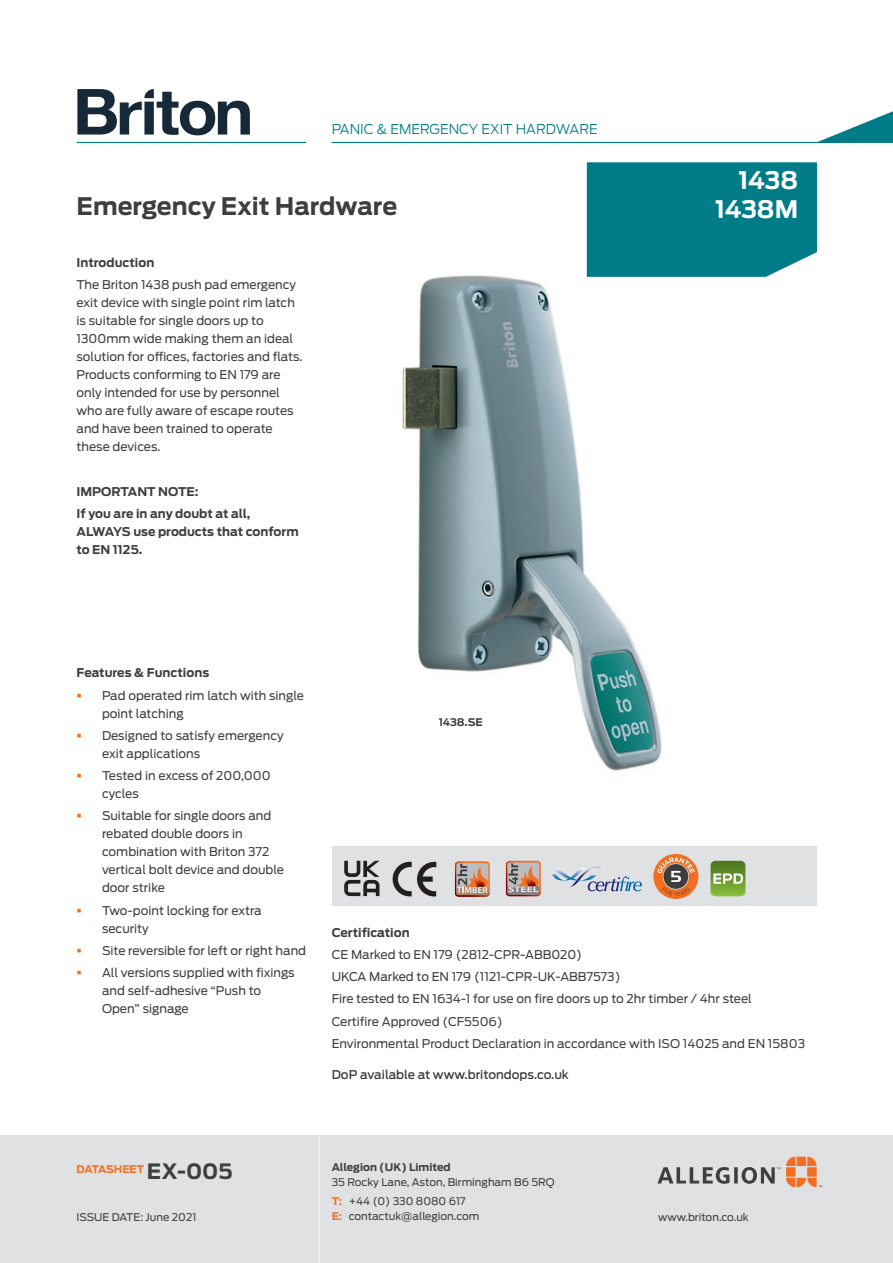
<style>
.page{position:relative;width:893px;height:1263px;background:#fff}
.page>*{position:absolute;margin:0;border:0;box-sizing:border-box;transform-origin:0 0}
.t1{font:700 24px "Antenna";color:#3e3e3f}
.Products{font:700 24px "Antenna";letter-spacing:-.01em;color:#fff}
.t2{font:300 13.5px "Antenna";color:#007c89}
.AllegionBody{font:12px/18px "Antenna";color:#3e3e3f}
.AllegionBody-2{font:700 12px/18px "Antenna";color:#3e3e3f}
.AllegionBody-3{font:500 12px "Antenna";color:#3e3e3f}
.Bulleted_body{font:700 12px "Antenna";color:#3e3e3f}
.t3{font:10.5px/19.2px "Antenna";color:#3e3e3f}
.Captions{font:700 10.5px "Antenna";color:#3e3e3f}
.t4{font:700 10.5px "Antenna";letter-spacing:-.01em;color:#f36e21}
.s1{font-size:21px;color:#3e3e3f}
.s2{font-weight:700;color:#f36e21}
</style>
<div class="page">
<div style="left:0;top:1135px;width:893px;height:128px;background:#e0e1e3"></div>
<svg style="left:786px;top:1157px;width:36px;height:30px"></svg>
<svg style="left:657px;top:1167px;width:123px;height:17px"></svg>
<hr style="left:319px;top:1135px;width:1px;height:128px;background:#fff">
<hr style="left:332px;top:142px;width:561px;height:1px;background:#007c89">
<svg style="left:816px;top:111px;width:77px;height:31px"></svg>
<hr style="left:77px;top:142px;width:229px;height:1px;background:#007c89">
<svg style="left:77px;top:89px;width:173px;height:46px"></svg>
<div style="left:587px;top:162px;width:230px;height:48px;background:#007c89"></div>
<div style="left:332px;top:846px;width:484px;height:60px;background:#e0e1e3"></div>
<div style="left:347px;top:210px;width:486px;height:638px;background:#fff"></div>
<img style="left:402px;top:230px;width:349px;height:541px">
<svg style="left:393px;top:862px;width:43px;height:34px"></svg>
<svg style="left:455px;top:861px;width:35px;height:36px"></svg>
<svg style="left:552px;top:866px;width:90px;height:25px"></svg>
<svg style="left:506px;top:861px;width:35px;height:35px"></svg>
<svg style="left:711px;top:861px;width:34px;height:35px"></svg>
<svg style="left:653px;top:854px;width:45px;height:45px"></svg>
<svg style="left:344px;top:861px;width:36px;height:35px"></svg>
<p class="t2" style="left:332px;top:121px;width:267px">PANIC &amp; EMERGENCY EXIT HARDWARE</p>
<p class="t1" style="left:77px;top:192px;width:322px">Emergency Exit Hardware</p>
<p class="AllegionBody-2" style="left:77px;top:254px;width:79px">Introduction</p>
<p class="AllegionBody" style="left:77px;top:276px;width:227px">The Briton 1438 push pad emergency exit device with single point rim latch is suitable for single doors up to 1300mm wide making them an ideal solution for offices, factories and flats.<br>Products conforming to EN 179 are only intended for use by personnel who are fully aware of escape routes and have been trained to operate these devices.</p>
<p class="AllegionBody-2" style="left:77px;top:482px;width:124px">IMPORTANT NOTE:</p>
<p class="AllegionBody-2" style="left:77px;top:505px;width:224px">If you are in any doubt at all,<br>ALWAYS use products that conform to EN 1125.</p>
<p class="Products" style="left:738px;top:166px;width:61px">1438</p>
<p class="Products" style="left:715px;top:194px;width:85px">1438M</p>
<p class="Bulleted_body" style="left:77px;top:666px;width:134px">Features &amp; Functions</p>
<p class="AllegionBody" style="left:102px;top:686px;width:203px">Pad operated rim latch with single point latching</p>
<p class="AllegionBody" style="left:102px;top:726px;width:183px">Designed to satisfy emergency exit applications</p>
<p class="AllegionBody" style="left:102px;top:767px;width:170px">Tested in excess of 200,000 cycles</p>
<p class="AllegionBody" style="left:102px;top:807px;width:183px">Suitable for single doors and rebated double doors in combination with Briton 372 vertical bolt device and double door strike</p>
<p class="AllegionBody" style="left:102px;top:901px;width:161px">Two-point locking for extra security</p>
<p class="AllegionBody" style="left:102px;top:941px;width:206px">Site reversible for left or right hand</p>
<p class="AllegionBody" style="left:102px;top:964px;width:194px">All versions supplied with fixings and self-adhesive “Push to<br>Open” signage</p>
<p class="Captions" style="left:439px;top:715px;width:46px">1438.SE</p>
<p class="AllegionBody-2" style="left:332px;top:923px;width:80px">Certification</p>
<p class="AllegionBody" style="left:332px;top:945px;width:252px">CE Marked to EN 179 (2812-CPR-ABB020)</p>
<p class="AllegionBody" style="left:332px;top:968px;width:290px">UKCA Marked to EN 179 (1121-CPR-UK-ABB7573)</p>
<p class="AllegionBody" style="left:332px;top:990px;width:422px">Fire tested to EN 1634-1 for use on fire doors up to 2hr timber / 4hr steel</p>
<p class="AllegionBody" style="left:332px;top:1012px;width:173px">Certifire Approved (CF5506)</p>
<p class="AllegionBody" style="left:332px;top:1034px;width:475px">Environmental Product Declaration in accordance with ISO 14025 and EN 15803</p>
<p class="AllegionBody-3" style="left:332px;top:1067px;width:239px">DoP available at www.britondops.co.uk</p>
<p class="t4" style="left:77px;top:1163px;width:158px">DATASHEET <span class="s1">EX-005</span></p>
<p class="t3" style="left:77px;top:1208px;width:121px">ISSUE DATE: June 2021</p>
<p class="Captions" style="left:332px;top:1161px;width:120px">Allegion (UK) Limited</p>
<p class="t3" style="left:332px;top:1173px;width:224px">35 Rocky Lane, Aston, Birmingham B6 5RQ<br><span class="s2">T:</span> +44 (0) 330 8080 617</p>
<p class="t3" style="left:332px;top:1207px;width:149px"><span class="s2">E:</span> contactuk@allegion.com</p>
<p class="t3" style="left:658px;top:1207px;width:92px">www.briton.co.uk</p>
</div>
